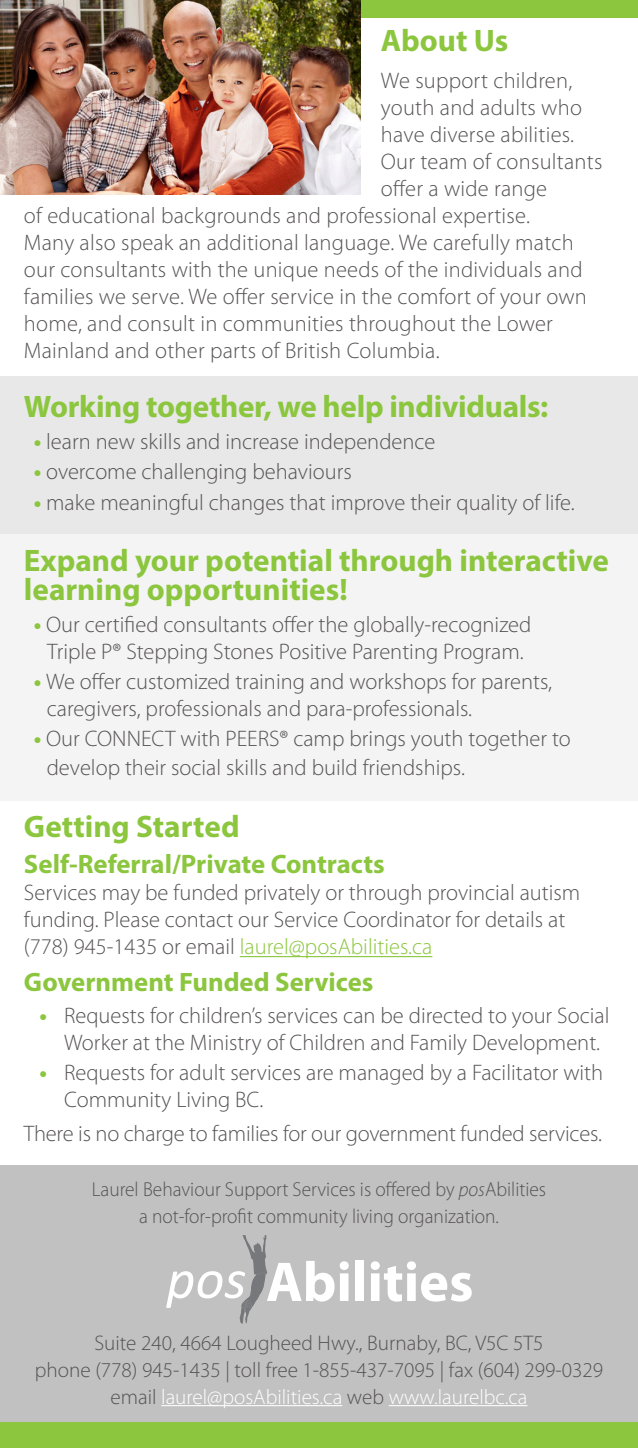
<style>
.page{position:relative;width:638px;height:1448px;background:#fff}
.page>*{position:absolute;margin:0;border:0;box-sizing:border-box;transform-origin:0 0}
.t1{font:700 31.28px/29px "Myriad Pro";color:#8bc63e}
.t2{font:700 26.78px "Myriad Pro";color:#8bc63e}
.t3{font:300 22.5px/27px "Myriad Pro";color:#555252}
.t4{font:300 21.15px "Myriad Pro";color:#555252}
.t5{font:300 21.15px "Myriad Pro";color:#fff}
.t6{font:300 20.25px "Myriad Pro";color:#555252;scale:.96 1}
.s1{font-weight:700;color:#8bc63e}
.s2{color:#8bc63e}
.s3{font-style:italic}
.s4{color:#555252}
</style>
<div class="page">
<div style="left:0;top:533px;width:638px;height:267px;background:#f4f4f4"></div>
<div style="left:0;top:1165px;width:638px;height:271px;background:#c1c1c1"></div>
<div style="left:0;top:376px;width:638px;height:157px;background:#e8e8e8"></div>
<hr style="left:240px;top:956px;width:192px;height:1px;background:#8bc63e">
<div style="left:0;top:1423px;width:638px;height:25px;background:#8bc63e"></div>
<div style="left:0;top:0;width:638px;height:18px;background:#8bc63e"></div>
<img style="left:0;top:0;width:361px;height:195px">
<hr style="left:161px;top:1405px;width:181px;height:1px;background:#fff">
<hr style="left:389px;top:1405px;width:138px;height:1px;background:#fff">
<div style="left:355px;top:1261px;width:9px;height:40px;background:#fff"></div>
<svg style="left:371px;top:1261px;width:101px;height:40px"></svg>
<svg style="left:166px;top:1236px;width:183px;height:88px"></svg>
<p class="t1" style="left:381px;top:25px;width:129px">About Us</p>
<p class="t3" style="left:381px;top:67px;width:193px">We support children,</p>
<p class="t3" style="left:381px;top:94px;width:203px">youth and adults who</p>
<p class="t3" style="left:381px;top:121px;width:195px">have diverse abilities.</p>
<p class="t3" style="left:381px;top:148px;width:223px">Our team of consultants</p>
<p class="t3" style="left:381px;top:175px;width:168px">offer a wide range</p>
<p class="t3" style="left:24px;top:202px;width:507px">of educational backgrounds and professional expertise.</p>
<p class="t3" style="left:24px;top:229px;width:551px">Many also speak an additional language. We carefully match</p>
<p class="t3" style="left:24px;top:256px;width:560px">our consultants with the unique needs of the individuals and</p>
<p class="t3" style="left:24px;top:283px;width:564px">families we serve. We offer service in the comfort of your own</p>
<p class="t3" style="left:24px;top:310px;width:530px">home, and consult in communities throughout the Lower</p>
<p class="t3" style="left:24px;top:337px;width:417px">Mainland and other parts of British Columbia.</p>
<p class="t1" style="left:24px;top:391px;width:526px">Working together, we help individuals:</p>
<p class="t3" style="left:34px;top:428px;width:403px"><span class="s1">•</span> learn new skills and increase independence</p>
<p class="t3" style="left:34px;top:458px;width:319px"><span class="s1">•</span> overcome challenging behaviours</p>
<p class="t3" style="left:34px;top:488px;width:542px"><span class="s1">•</span> make meaningful changes that improve their quality of life.</p>
<p class="t1" style="left:24px;top:545px;width:586px">Expand your potential through interactive learning opportunities!</p>
<p class="t3" style="left:34px;top:611px;width:499px;text-align:center"><span class="s1">•</span> Our certified consultants offer the globally-recognized<br>Triple P® Stepping Stones Positive Parenting Program.</p>
<p class="t3" style="left:47px;top:668px;width:507px;text-indent:-13px"><span class="s1">•</span> We offer customized training and workshops for parents, caregivers, professionals and para-professionals.</p>
<p class="t3" style="left:47px;top:724px;width:525px;line-height:29px;text-indent:-13px"><span class="s1">•</span> Our CONNECT with PEERS® camp brings youth together to develop their social skills and build friendships.</p>
<p class="t1" style="left:24px;top:810px;width:217px">Getting Started</p>
<p class="t2" style="left:24px;top:847px;width:362px">Self-Referral/Private Contracts</p>
<p class="t3" style="left:24px;top:879px;width:558px">Services may be funded privately or through provincial autism funding. Please contact our Service Coordinator for details at (778) 945-1435 or email <span class="s2">laurel@posAbilities.ca</span></p>
<p class="t2" style="left:24px;top:965px;width:351px">Government Funded Services</p>
<p class="t3" style="left:64px;top:1002px;width:547px;text-indent:-25px"><span class="s1">•</span> Requests for children’s services can be directed to your Social<br>Worker at the Ministry of Children and Family Development.</p>
<p class="t3" style="left:64px;top:1059px;width:541px;text-indent:-25px"><span class="s1">•</span> Requests for adult services are managed by a Facilitator with<br>Community Living BC.</p>
<p class="t3" style="left:24px;top:1119px;width:579px">There is no charge to families for our government funded services.</p>
<p class="t6" style="left:92px;top:1177px;width:475px">Laurel Behaviour Support Services is offered by <span class="s3">pos</span>Abilities</p>
<p class="t6" style="left:139px;top:1204px;width:376px">a not-for-profit community living organization.</p>
<p class="t4" style="left:94px;top:1330px;width:451px">Suite 240, 4664 Lougheed Hwy., Burnaby, BC, V5C 5T5</p>
<p class="t4" style="left:35px;top:1357px;width:570px">phone (778) 945-1435 | toll free 1-855-437-7095 | fax (604) 299-0329</p>
<p class="t5" style="left:110px;top:1384px;width:419px"><span class="s4">email</span> laurel@posAbilities.ca <span class="s4">web</span> www.laurelbc.ca</p>
</div>
